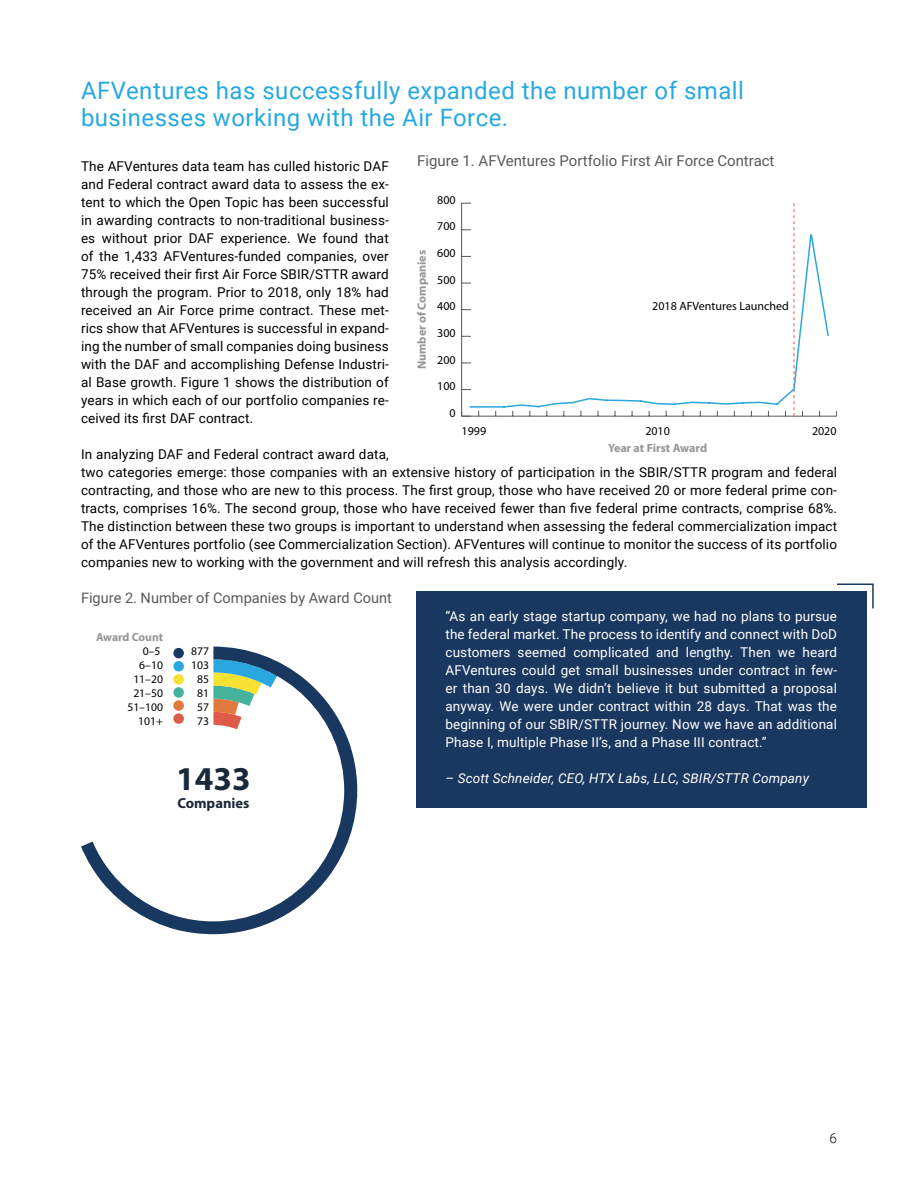
<style>
.page{position:relative;width:918px;height:1188px;background:#fff}
.page>*{position:absolute;margin:0;border:0;box-sizing:border-box;transform-origin:0 0}
.t1{font:700 33.45px "Myriad Pro";color:#1a293a}
.t2{font:24px/27px "Roboto";letter-spacing:.02em;color:#26a8e0}
.t3{font:15px "Roboto";color:#58595b}
.t4{font:14.55px "Roboto";color:#58595b}
.t5{font:700 14.55px "Myriad Pro";color:#1a293a}
.t6{font:13.5px/18px "Roboto";letter-spacing:.01em;color:#000;text-align:justify}
.t7{font:13.5px/18px "Roboto";letter-spacing:.01em;color:#fff;text-align:justify}
.t8{font:italic 13.5px "Roboto";letter-spacing:.01em;color:#fff}
.t9{font:300 13.5px "Roboto";color:#000}
.t10{font:12px "Myriad Pro";color:#000}
.t11{font:700 12px "Myriad Pro";color:#939598}
.t12{font:11.7px/14px "Myriad Pro";color:#000;text-align:center}
.t13{font:700 11.7px "Myriad Pro";letter-spacing:-.005em;color:#939598}
</style>
<div class="page">
<div style="left:416px;top:591px;width:451px;height:217px;background:#1a385f"></div>
<svg style="left:837px;top:583px;width:37px;height:26px"></svg>
<hr style="left:462px;top:416px;width:375px;height:1px;background:#58595b">
<hr style="left:461px;top:203px;width:1px;height:213px;background:#58595b">
<svg style="left:461px;top:411px;width:8px;height:6px"></svg>
<svg style="left:469px;top:235px;width:361px;height:182px"></svg>
<svg style="left:794px;top:203px;width:1px;height:213px"></svg>
<svg style="left:81px;top:647px;width:276px;height:287px"></svg>
<div style="left:173px;top:648px;width:11px;height:10px;background:#19385f;border-radius:50%"></div>
<div style="left:173px;top:661px;width:11px;height:10px;background:#29a7df;border-radius:50%"></div>
<div style="left:173px;top:674px;width:11px;height:11px;background:#f7e132;border-radius:50%"></div>
<div style="left:173px;top:687px;width:11px;height:11px;background:#45b29d;border-radius:50%"></div>
<div style="left:173px;top:700px;width:11px;height:11px;background:#e27a3e;border-radius:50%"></div>
<div style="left:173px;top:713px;width:11px;height:11px;background:#df5b49;border-radius:50%"></div>
<h2 class="t2" style="left:81px;top:76px;width:665px">AFVentures has successfully expanded the number of small businesses working with the Air Force.</h2>
<p class="t6" style="left:81px;top:157px;width:309px">The AFVentures data team has culled historic DAF and Federal contract award data to assess the ex&shy;tent to which the Open Topic has been successful in awarding contracts to non-traditional business&shy;es without prior DAF experience. We found that of the 1,433 AFVentures-funded companies, over 75% received their first Air Force SBIR/STTR award through the program. Prior to 2018, only 18% had received an Air Force prime contract. These met&shy;rics show that AFVentures is successful in expand&shy;ing the number of small companies doing business with the DAF and accomplishing Defense Industri&shy;al Base growth. Figure 1 shows the distribution of years in which each of our portfolio companies re&shy;ceived its first DAF contract.</p>
<p class="t6" style="left:81px;top:445px;width:758px;text-align:left">In analyzing DAF and Federal contract award data,<br>two categories emerge: those companies with an extensive history of participation in the SBIR/STTR program and federal contracting, and those who are new to this process. The first group, those who have received 20 or more federal prime con&shy;tracts, comprises 16%. The second group, those who have received fewer than five federal prime contracts, comprise 68%.<br>The distinction between these two groups is important to understand when assessing the federal commercialization impact of the AFVentures portfolio (see Commercialization Section). AFVentures will continue to monitor the success of its portfolio companies new to working with the government and will refresh this analysis accordingly.</p>
<p class="t3" style="left:417px;top:150px;width:359px">Figure 1. AFVentures Portfolio First Air Force Contract</p>
<p class="t10" style="left:437px;top:192px;width:20px">800</p>
<p class="t10" style="left:437px;top:219px;width:20px">700</p>
<p class="t10" style="left:437px;top:246px;width:20px">600</p>
<p class="t11" style="left:414px;top:369px;width:121px;rotate:-90deg">Number of Companies</p>
<p class="t10" style="left:437px;top:272px;width:20px">500</p>
<p class="t10" style="left:652px;top:298px;width:138px">2018 AFVentures Launched</p>
<p class="t10" style="left:437px;top:299px;width:20px">400</p>
<p class="t10" style="left:437px;top:325px;width:20px">300</p>
<p class="t10" style="left:437px;top:352px;width:20px">200</p>
<p class="t10" style="left:437px;top:379px;width:20px">100</p>
<p class="t10" style="left:450px;top:405px;width:8px">0</p>
<p class="t10" style="left:462px;top:424px;width:26px">1999</p>
<p class="t10" style="left:812px;top:424px;width:26px">2020</p>
<p class="t10" style="left:645px;top:424px;width:26px">2010</p>
<p class="t11" style="left:608px;top:440px;width:101px">Year at First Award</p>
<p class="t4" style="left:81px;top:588px;width:313px">Figure 2. Number of Companies by Award Count</p>
<p class="t13" style="left:96px;top:629px;width:69px">Award Count</p>
<p class="t12" style="left:127px;top:644px;width:37px;text-align:right">0–5<br>6–10<br>11–20<br>21–50<br>51–100<br>101+</p>
<p class="t12" style="left:191px;top:644px;width:19px">877<br>103<br>85<br>81<br>57<br>73</p>
<h1 class="t1" style="left:176px;top:757px;width:76px">1433</h1>
<p class="t5" style="left:177px;top:793px;width:74px">Companies</p>
<p class="t7" style="left:446px;top:607px;width:393px">“As an early stage startup company, we had no plans to pursue the federal market. The process to identify and connect with DoD customers seemed complicated and lengthy. Then we heard AFVentures could get small businesses under contract in few&shy;er than 30 days. We didn’t believe it but submitted a proposal anyway. We were under contract within 28 days. That was the beginning of our SBIR/STTR journey. Now we have an additional Phase I, multiple Phase II’s, and a Phase III contract.”</p>
<p class="t8" style="left:446px;top:769px;width:365px">– Scott Schneider, CEO, HTX Labs, LLC, SBIR/STTR Company</p>
<p class="t9" style="left:830px;top:1129px;width:9px">6</p>
</div>
